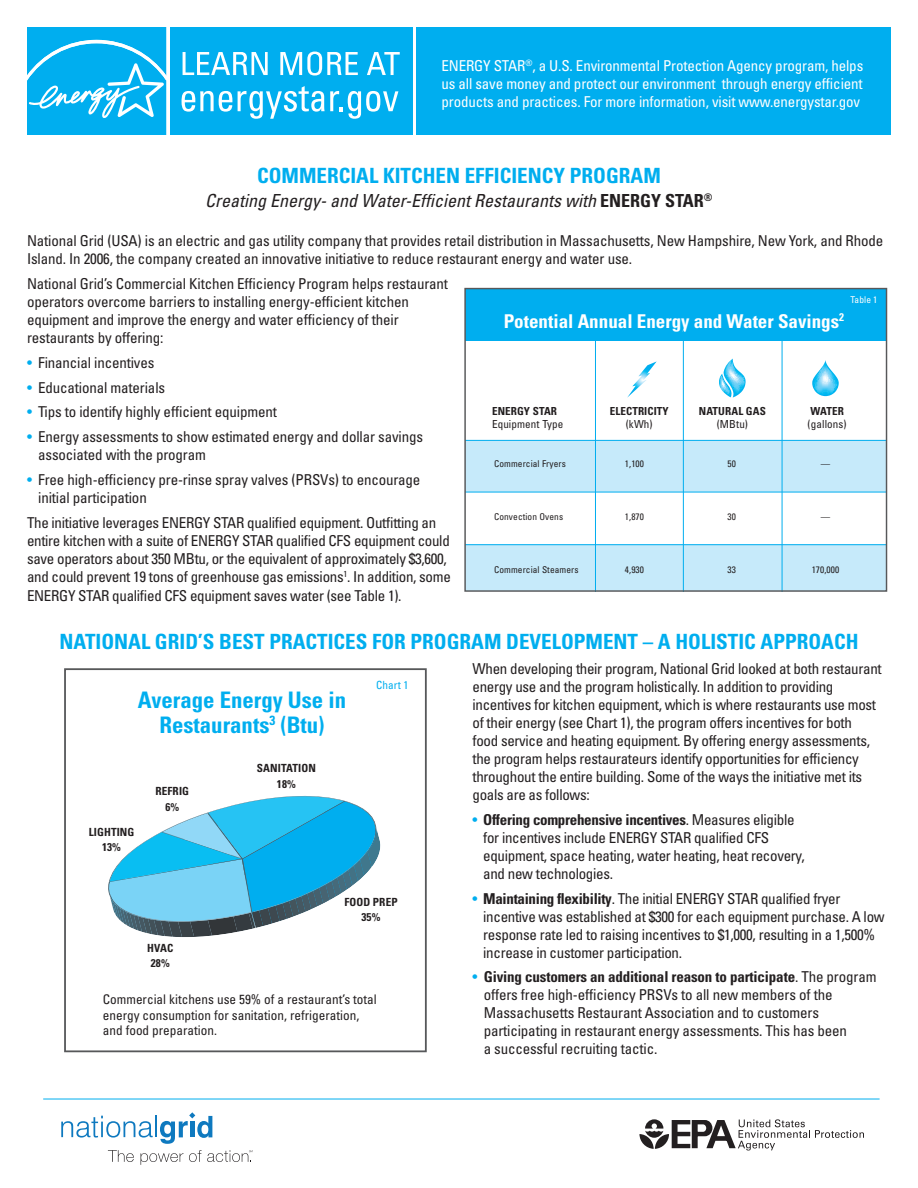
<style>
.page{position:relative;width:918px;height:1188px;background:#fff}
.page>*{position:absolute;margin:0;border:0;box-sizing:border-box;transform-origin:0 0}
.t1{font:700 condensed 22.8px/24.5px "Univers";color:#00aeef;text-align:center}
.t2{font:700 condensed 21px "Univers";color:#00aeef}
.t3{font:700 condensed 19.05px "Univers";color:#fff}
.t4{font:italic condensed 18px "Univers";color:#231f20}
.t5{font:condensed 15px/18px "Univers";letter-spacing:-.02em;color:#231f20}
.t6{font:condensed 15px/18.1px "Univers";letter-spacing:-.01em;color:#fff;text-align:justify}
.t7{font:condensed 13.2px/15.8px "Univers";color:#231f20}
.t8{font:700 condensed 11.25px/15.8px "Univers";letter-spacing:.01em;color:#231f20;text-align:center}
.t9{font:condensed 11.25px "Univers";letter-spacing:.01em;color:#00aeef}
.t10{font:condensed 11.1px/13.2px "Univers";letter-spacing:.01em;color:#231f20}
.t11{font:700 condensed 11.1px/13.2px "Univers";letter-spacing:.01em;color:#231f20;text-align:center}
.t12{font:condensed 9.45px "Univers";letter-spacing:.01em;color:#231f20}
.t13{font:condensed 9.45px "Univers";color:#fff}
.s1{font-weight:700;font-style:normal}
.s2{color:#00aeef}
.s3{font-weight:400}
.s4{font-weight:700}
</style>
<div class="page">
<div style="left:171px;top:27px;width:242px;height:108px;background:#00aeef"></div>
<div style="left:417px;top:27px;width:474px;height:108px;background:#00aeef"></div>
<svg style="left:27px;top:27px;width:139px;height:108px;background:#20b8f1"></svg>
<svg style="left:182px;top:91px;width:50px;height:21px"></svg>
<svg style="left:238px;top:86px;width:160px;height:33px"></svg>
<svg style="left:183px;top:52px;width:85px;height:23px"></svg>
<svg style="left:280px;top:52px;width:78px;height:24px"></svg>
<svg style="left:367px;top:52px;width:33px;height:23px"></svg>
<div style="left:465px;top:440px;width:422px;height:52px;background:#c6eafa"></div>
<div style="left:465px;top:545px;width:422px;height:46px;background:#c6eafa"></div>
<div style="left:465px;top:289px;width:422px;height:52px;background:#00aeef"></div>
<svg style="left:812px;top:360px;width:27px;height:36px"></svg>
<svg style="left:719px;top:359px;width:27px;height:39px"></svg>
<svg style="left:627px;top:361px;width:30px;height:37px"></svg>
<hr style="left:465px;top:440px;width:422px;height:1px;background:#00aeef">
<hr style="left:465px;top:492px;width:422px;height:1px;background:#00aeef">
<hr style="left:465px;top:544px;width:422px;height:1px;background:#00aeef">
<hr style="left:595px;top:330px;width:1px;height:261px;background:#00aeef">
<hr style="left:683px;top:330px;width:1px;height:261px;background:#00aeef">
<hr style="left:782px;top:330px;width:1px;height:261px;background:#00aeef">
<div style="left:464px;top:288px;width:423px;height:304px;border:1px solid #57585a"></div>
<svg style="left:108px;top:796px;width:272px;height:141px"></svg>
<div style="left:64px;top:668px;width:363px;height:384px;border:2px solid #57585a"></div>
<svg style="left:639px;top:1119px;width:225px;height:31px"></svg>
<hr style="left:43px;top:1099px;width:837px;height:1px;background:#00aeef">
<svg style="left:61px;top:1116px;width:92px;height:22px"></svg>
<hr style="left:155px;top:1116px;width:2px;height:21px;background:#0e79bf">
<svg style="left:160px;top:1112px;width:52px;height:32px"></svg>
<svg style="left:108px;top:1150px;width:26px;height:12px"></svg>
<svg style="left:141px;top:1150px;width:112px;height:15px"></svg>
<p class="t6" style="left:442px;top:56px;width:423px">ENERGY STAR<sup>®</sup>, a U.S. Environmental Protection Agency program, helps us all save money and protect our environment through energy efficient products and practices. For more information, visit www.energystar.gov</p>
<p class="t2" style="left:257px;top:163px;width:405px">COMMERCIAL KITCHEN EFFICIENCY PROGRAM</p>
<p class="t4" style="left:205px;top:189px;width:509px">Creating Energy- and Water-Efficient Restaurants with <span class="s1">ENERGY STAR</span><sup>®</sup></p>
<p class="t5" style="left:27px;top:232px;width:858px">National Grid (USA) is an electric and gas utility company that provides retail distribution in Massachusetts, New Hampshire, New York, and Rhode<br>Island. In 2006, the company created an innovative initiative to reduce restaurant energy and water use.</p>
<p class="t5" style="left:27px;top:274px;width:423px">National Grid’s Commercial Kitchen Efficiency Program helps restaurant operators overcome barriers to installing energy-efficient kitchen equipment and improve the energy and water efficiency of their restaurants by offering:</p>
<p class="t5" style="left:27px;top:353px;width:129px"><span class="s2">•</span> Financial incentives</p>
<p class="t5" style="left:27px;top:378px;width:140px"><span class="s2">•</span> Educational materials</p>
<p class="t5" style="left:27px;top:403px;width:251px"><span class="s2">•</span> Tips to identify highly efficient equipment</p>
<p class="t5" style="left:38px;top:427px;width:386px;text-indent:-11px"><span class="s2">•</span> Energy assessments to show estimated energy and dollar savings associated with the program</p>
<p class="t5" style="left:38px;top:470px;width:384px;text-indent:-11px"><span class="s2">•</span> Free high-efficiency pre-rinse spray valves (PRSVs) to encourage initial participation</p>
<p class="t5" style="left:27px;top:513px;width:425px">The initiative leverages ENERGY STAR qualified equipment. Outfitting an entire kitchen with a suite of ENERGY STAR qualified CFS equipment could save operators about 350 MBtu, or the equivalent of approximately $3,600, and could prevent 19 tons of greenhouse gas emissions<sup>1</sup>. In addition, some</p>
<p class="t5" style="left:27px;top:586px;width:376px">ENERGY STAR qualified CFS equipment saves water (see Table 1).</p>
<p class="t13" style="left:851px;top:294px;width:28px">Table 1</p>
<p class="t3" style="left:504px;top:309px;width:342px">Potential Annual Energy and Water Savings<sup>2</sup></p>
<p class="t11" style="left:610px;top:404px;width:61px">ELECTRICITY <span class="s3">(kWh)</span></p>
<p class="t11" style="left:699px;top:404px;width:68px">NATURAL GAS <span class="s3">(MBtu)</span></p>
<p class="t10" style="left:492px;top:404px;width:73px"><span class="s4">ENERGY STAR<br></span>Equipment Type</p>
<p class="t12" style="left:494px;top:457px;width:73px">Commercial Fryers</p>
<p class="t10" style="left:808px;top:404px;width:41px"><span class="s4">WATER </span>(gallons)</p>
<p class="t12" style="left:625px;top:457px;width:21px">1,100</p>
<p class="t12" style="left:728px;top:457px;width:10px">50</p>
<p class="t12" style="left:821px;top:457px;width:11px">—</p>
<p class="t12" style="left:494px;top:511px;width:71px">Convection Ovens</p>
<p class="t12" style="left:625px;top:510px;width:21px">1,870</p>
<p class="t12" style="left:728px;top:510px;width:10px">30</p>
<p class="t12" style="left:821px;top:510px;width:11px">—</p>
<p class="t12" style="left:494px;top:564px;width:86px">Commercial Steamers</p>
<p class="t12" style="left:625px;top:564px;width:21px">4,930</p>
<p class="t12" style="left:728px;top:564px;width:10px">33</p>
<p class="t12" style="left:812px;top:564px;width:29px">170,000</p>
<p class="t2" style="left:59px;top:628px;width:801px">NATIONAL GRID’S BEST PRACTICES FOR PROGRAM DEVELOPMENT – A HOLISTIC APPROACH</p>
<p class="t1" style="left:138px;top:688px;width:210px">Average Energy Use in<br>Restaurants<sup>3</sup> (Btu)</p>
<p class="t8" style="left:89px;top:824px;width:47px">LIGHTING<br>13%</p>
<p class="t8" style="left:155px;top:783px;width:35px">REFRIG<br>6%</p>
<p class="t8" style="left:257px;top:760px;width:60px">SANITATION<br>18%</p>
<p class="t9" style="left:376px;top:678px;width:34px">Chart 1</p>
<p class="t8" style="left:147px;top:940px;width:28px">HVAC<br>28%</p>
<p class="t8" style="left:344px;top:894px;width:55px">FOOD PREP<br>35%</p>
<p class="t7" style="left:103px;top:991px;width:275px">Commercial kitchens use 59% of a restaurant’s total energy consumption for sanitation, refrigeration, and food preparation.</p>
<p class="t5" style="left:472px;top:660px;width:411px">When developing their program, National Grid looked at both restaurant energy use and the program holistically. In addition to providing incentives for kitchen equipment, which is where restaurants use most of their energy (see Chart 1), the program offers incentives for both<br>food service and heating equipment. By offering energy assessments, the program helps restaurateurs identify opportunities for efficiency throughout the entire building. Some of the ways the initiative met its goals are as follows:</p>
<p class="t5" style="left:483px;top:810px;width:323px;text-indent:-11px"><span class="s2">•</span> <span class="s4">Offering comprehensive incentives</span>. Measures eligible for incentives include ENERGY STAR qualified CFS equipment, space heating, water heating, heat recovery, and new technologies.</p>
<p class="t5" style="left:483px;top:889px;width:403px;text-indent:-11px"><span class="s2">•</span> <span class="s4">Maintaining flexibility</span>. The initial ENERGY STAR qualified fryer incentive was established at $300 for each equipment purchase. A low response rate led to raising incentives to $1,000, resulting in a 1,500% increase in customer participation.</p>
<p class="t5" style="left:484px;top:968px;width:394px;text-indent:-11px"><span class="s2">•</span> <span class="s4">Giving customers an additional reason to participate</span>. The program offers free high-efficiency PRSVs to all new members of the Massachusetts Restaurant Association and to customers participating in restaurant energy assessments. This has been<br>a successful recruiting tactic.</p>
</div>
